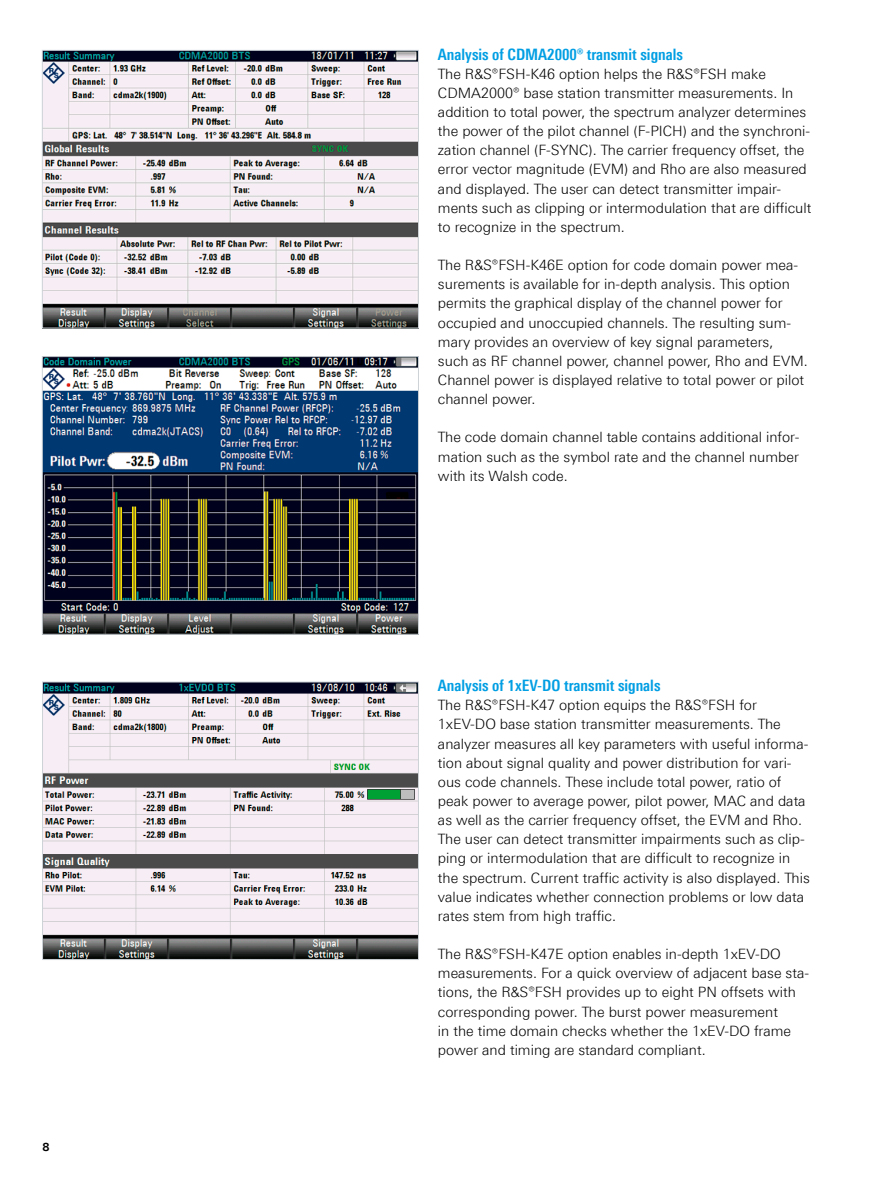
<style>
.page{position:relative;width:893px;height:1191px;background:#fff}
.page>*{position:absolute;margin:0;border:0;box-sizing:border-box;transform-origin:0 0}
.t1{font:700 15.75px "Linotype Univers 620 Cn";color:#009ee3}
.t2{font:300 14.25px/19.2px "Linotype Univers 330";color:#000}
.t3{font:700 11.25px "Linotype Univers 630";color:#000}
</style>
<div class="page">
<img style="left:44px;top:52px;width:373px;height:274px">
<div style="left:42px;top:50px;width:377px;height:278px;border:1px solid #cdd3d7"></div>
<img style="left:44px;top:358px;width:373px;height:274px">
<div style="left:42px;top:356px;width:377px;height:278px;border:1px solid #cdd3d7"></div>
<img style="left:44px;top:683px;width:373px;height:275px">
<div style="left:42px;top:681px;width:377px;height:279px;border:1px solid #cdd3d7"></div>
<p class="t3" style="left:43px;top:1139px;width:9px">8</p>
<p class="t1" style="left:438px;top:45px;width:246px">Analysis of CDMA2000® transmit signals</p>
<p class="t2" style="left:438px;top:64px;width:375px">The R&amp;S®FSH-K46 option helps the R&amp;S®FSH make CDMA2000® base station transmitter measurements. In addition to total power, the spectrum analyzer determines the power of the pilot channel (F-PICH) and the synchroni&shy;zation channel (F-SYNC). The carrier frequency offset, the error vector magnitude (EVM) and Rho are also measured and displayed. The user can detect transmitter impair&shy;ments such as clipping or intermodulation that are difficult to recognize in the spectrum.</p>
<p class="t2" style="left:438px;top:255px;width:371px">The R&amp;S®FSH-K46E option for code domain power mea&shy;surements is available for in-depth analysis. This option permits the graphical display of the channel power for occupied and unoccupied channels. The resulting sum&shy;mary provides an overview of key signal parameters,<br>such as RF channel power, channel power, Rho and EVM.<br>Channel power is displayed relative to total power or pilot channel power.</p>
<p class="t2" style="left:438px;top:427px;width:363px;text-align:justify">The code domain channel table contains additional infor&shy;mation such as the symbol rate and the channel number with its Walsh code.</p>
<p class="t1" style="left:438px;top:676px;width:224px">Analysis of 1xEV-DO transmit signals</p>
<p class="t2" style="left:438px;top:695px;width:373px">The R&amp;S®FSH-K47 option equips the R&amp;S®FSH for 1xEV‑DO base station transmitter measurements. The analyzer measures all key parameters with useful informa&shy;tion about signal quality and power distribution for vari&shy;ous code channels. These include total power, ratio of peak power to average power, pilot power, MAC and data as well as the carrier frequency offset, the EVM and Rho.<br>The user can detect transmitter impairments such as clip&shy;ping or intermodulation that are difficult to recognize in the spectrum. Current traffic activity is also displayed. This value indicates whether connection problems or low data rates stem from high traffic.</p>
<p class="t2" style="left:438px;top:944px;width:373px">The R&amp;S®FSH-K47E option enables in-depth 1xEV-DO measurements. For a quick overview of adjacent base sta&shy;tions, the R&amp;S®FSH provides up to eight PN offsets with corresponding power. The burst power measurement<br>in the time domain checks whether the 1xEV-DO frame power and timing are standard compliant.</p>
</div>
